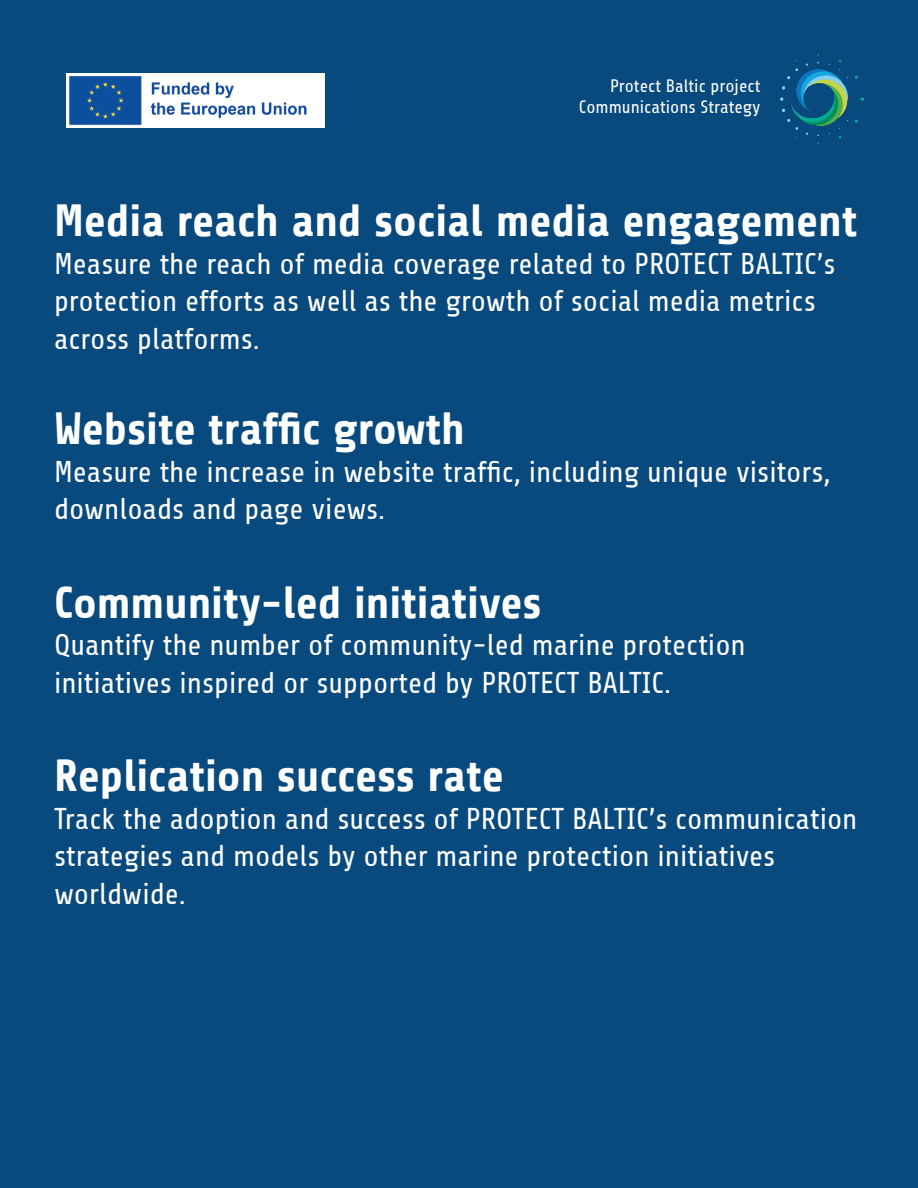
<style>
.page{position:relative;width:918px;height:1188px;background:#08497e}
.page>*{position:absolute;margin:0;border:0;box-sizing:border-box;transform-origin:0 0}
.t1{font:700 45px "Share";color:#fff}
.t2{font:30px/37.5px "Share";color:#fff}
.t3{font:18px/21.6px "Share";color:#fff;text-align:right}
</style>
<div class="page">
<img style="left:780px;top:54px;width:84px;height:90px">
<img style="left:67px;top:74px;width:258px;height:54px">
<p class="t3" style="left:579px;top:75px;width:183px">Protect Baltic project<br>Communications Strategy</p>
<p class="t1" style="left:54px;top:196px;width:805px">Media reach and social media engagement</p>
<p class="t2" style="left:54px;top:246px;width:783px">Measure the reach of media coverage related to PROTECT BALTIC’s protection efforts as well as the growth of social media metrics across platforms.</p>
<p class="t1" style="left:54px;top:405px;width:412px">Website traffic growth</p>
<p class="t2" style="left:54px;top:454px;width:778px">Measure the increase in website traffic, including unique visitors, downloads and page views.</p>
<p class="t1" style="left:54px;top:578px;width:489px">Community-led initiatives</p>
<p class="t2" style="left:54px;top:627px;width:693px">Quantify the number of community-led marine protection initiatives inspired or supported by PROTECT BALTIC.</p>
<p class="t1" style="left:54px;top:751px;width:451px">Replication success rate</p>
<p class="t2" style="left:54px;top:801px;width:805px">Track the adoption and success of PROTECT BALTIC’s communication strategies and models by other marine protection initiatives worldwide.</p>
</div>
